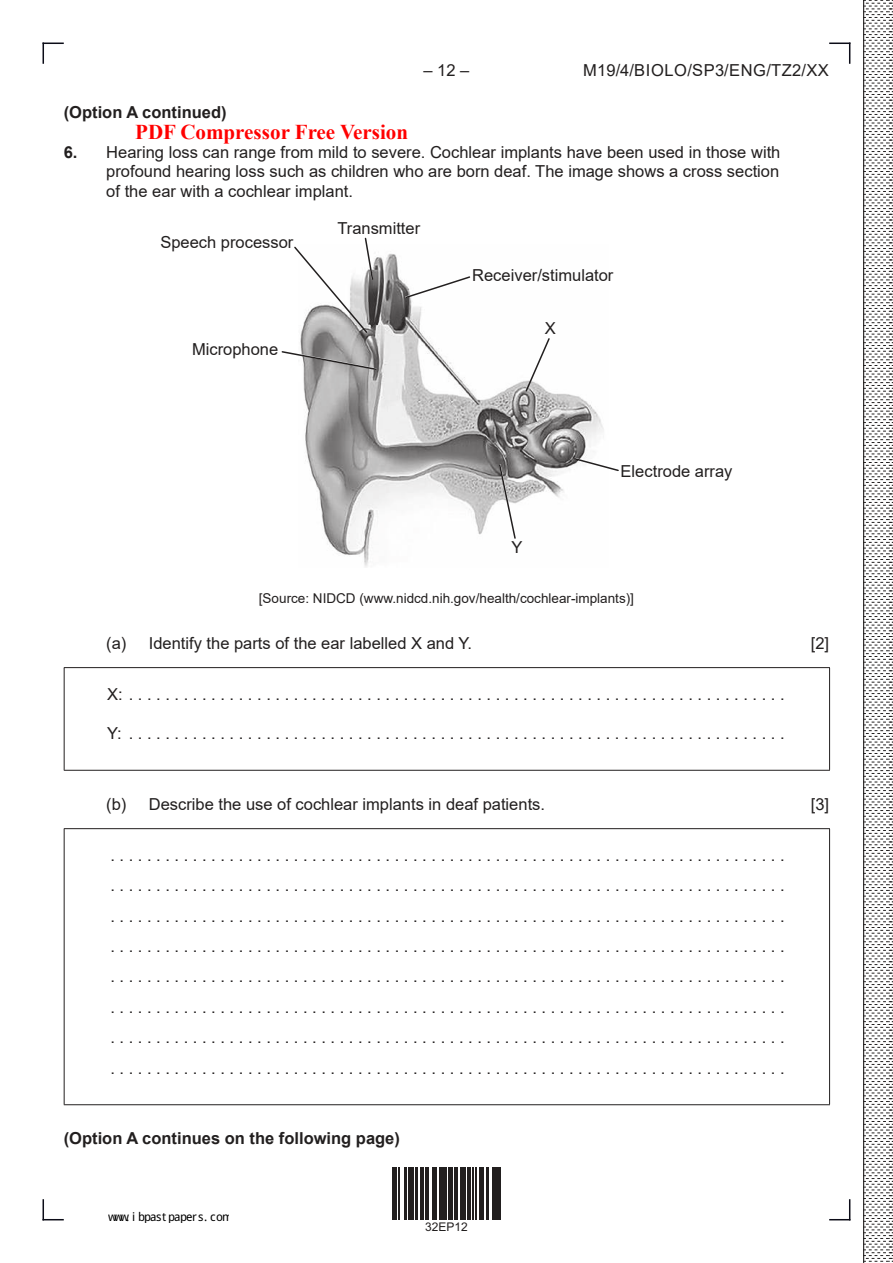
<style>
.page{position:relative;width:893px;height:1263px;background:#fff}
.page>*{position:absolute;margin:0;border:0;box-sizing:border-box;transform-origin:0 0}
.t1{font:700 21px "Times New Roman";color:#f00}
.t2{font:16.5px/30.5px "Arial";color:#221f1f;text-align:justify}
.t3{font:700 16.5px "Arial";color:#221f1f}
.t4{font:16.5px "Arial";letter-spacing:.035em;color:#221f1f}
.t5{font:13.5px "Arial";color:#221f1f}
.t6{font:12px "Droid Sans Fallback";letter-spacing:-.08em;color:#000}
.t7{font:12px "Arial";color:#221f1f}
.s1{font-weight:700}
</style>
<div class="page">
<svg style="left:43px;top:43px;width:21px;height:21px"></svg>
<svg style="left:43px;top:1199px;width:21px;height:21px"></svg>
<svg style="left:829px;top:1199px;width:21px;height:21px"></svg>
<svg style="left:829px;top:43px;width:21px;height:21px"></svg>
<hr style="left:863px;top:0;width:1px;height:1263px;background:#221f1f">
<svg style="left:863px;top:0;width:30px;height:1262px"></svg>
<img style="left:300px;top:253px;width:304px;height:314px">
<svg style="left:294px;top:237px;width:80px;height:97px"></svg>
<svg style="left:404px;top:275px;width:67px;height:24px"></svg>
<svg style="left:524px;top:337px;width:27px;height:56px"></svg>
<svg style="left:573px;top:457px;width:46px;height:15px"></svg>
<svg style="left:498px;top:463px;width:19px;height:77px"></svg>
<svg style="left:281px;top:350px;width:97px;height:21px"></svg>
<hr style="left:64px;top:667px;width:766px;height:1px;background:#221f1f">
<hr style="left:64px;top:668px;width:1px;height:102px;background:#221f1f">
<hr style="left:829px;top:668px;width:1px;height:102px;background:#221f1f">
<hr style="left:64px;top:770px;width:766px;height:1px;background:#221f1f">
<hr style="left:64px;top:828px;width:766px;height:1px;background:#221f1f">
<hr style="left:64px;top:829px;width:1px;height:275px;background:#221f1f">
<hr style="left:829px;top:829px;width:1px;height:275px;background:#221f1f">
<hr style="left:64px;top:1104px;width:766px;height:1px;background:#221f1f">
<hr style="left:392px;top:1167px;width:2px;height:52px;background:#221f1f">
<hr style="left:395px;top:1167px;width:1px;height:52px;background:#221f1f">
<hr style="left:399px;top:1167px;width:1px;height:52px;background:#221f1f">
<hr style="left:404px;top:1167px;width:2px;height:52px;background:#221f1f">
<hr style="left:408px;top:1167px;width:1px;height:52px;background:#221f1f">
<hr style="left:410px;top:1167px;width:4px;height:52px;background:#221f1f">
<hr style="left:416px;top:1167px;width:2px;height:52px;background:#221f1f">
<hr style="left:420px;top:1167px;width:3px;height:52px;background:#221f1f">
<hr style="left:425px;top:1167px;width:2px;height:52px;background:#221f1f">
<hr style="left:428px;top:1167px;width:1px;height:52px;background:#221f1f">
<hr style="left:432px;top:1167px;width:2px;height:52px;background:#221f1f">
<hr style="left:435px;top:1167px;width:1px;height:52px;background:#221f1f">
<hr style="left:439px;top:1167px;width:4px;height:52px;background:#221f1f">
<hr style="left:444px;top:1167px;width:3px;height:52px;background:#221f1f">
<hr style="left:448px;top:1167px;width:2px;height:52px;background:#221f1f">
<hr style="left:451px;top:1167px;width:1px;height:52px;background:#221f1f">
<hr style="left:455px;top:1167px;width:3px;height:52px;background:#221f1f">
<hr style="left:460px;top:1167px;width:2px;height:52px;background:#221f1f">
<hr style="left:463px;top:1167px;width:2px;height:52px;background:#221f1f">
<hr style="left:467px;top:1167px;width:4px;height:52px;background:#221f1f">
<hr style="left:473px;top:1167px;width:1px;height:52px;background:#221f1f">
<hr style="left:475px;top:1167px;width:1px;height:52px;background:#221f1f">
<hr style="left:479px;top:1167px;width:2px;height:52px;background:#221f1f">
<hr style="left:483px;top:1167px;width:1px;height:52px;background:#221f1f">
<hr style="left:487px;top:1167px;width:2px;height:52px;background:#221f1f">
<hr style="left:492px;top:1167px;width:3px;height:52px;background:#221f1f">
<hr style="left:497px;top:1167px;width:1px;height:52px;background:#221f1f">
<hr style="left:499px;top:1167px;width:2px;height:52px;background:#221f1f">
<p class="t2" style="left:424px;top:56px;width:47px">– 12 –</p>
<p class="t4" style="left:583px;top:64px;width:247px">M19/4/BIOLO/SP3/ENG/TZ2/XX</p>
<p class="t3" style="left:64px;top:106px;width:164px">(Option A continued)</p>
<p class="t2" style="left:106px;top:143px;width:676px;line-height:19.8px;text-indent:-43px"><span class="s1">6.</span> Hearing loss can range from mild to severe. Cochlear implants have been used in those with profound hearing loss such as children who are born deaf. The image shows a cross section of the ear with a cochlear implant.</p>
<p class="t1" style="left:135px;top:125px;width:275px">PDF Compressor Free Version</p>
<p class="t2" style="left:160px;top:228px;width:134px">Speech processor</p>
<p class="t2" style="left:192px;top:336px;width:88px">Microphone</p>
<p class="t2" style="left:337px;top:215px;width:84px">Transmitter</p>
<p class="t2" style="left:472px;top:262px;width:143px">Receiver/stimulator</p>
<p class="t2" style="left:545px;top:314px;width:13px">X</p>
<p class="t2" style="left:511px;top:534px;width:13px">Y</p>
<p class="t2" style="left:621px;top:457px;width:113px">Electrode array</p>
<p class="t5" style="left:259px;top:593px;width:377px">[Source: NIDCD (www.nidcd.nih.gov/health/cochlear-implants)]</p>
<p class="t2" style="left:106px;top:629px;width:367px">(a) Identify the parts of the ear labelled X and Y.</p>
<p class="t2" style="left:811px;top:629px;width:20px">[2]</p>
<p class="t2" style="left:107px;top:680px;width:679px">X: ........................................................................</p>
<p class="t2" style="left:107px;top:720px;width:679px">Y: ........................................................................</p>
<p class="t2" style="left:106px;top:790px;width:440px">(b) Describe the use of cochlear implants in deaf patients.</p>
<p class="t2" style="left:811px;top:790px;width:20px">[3]</p>
<p class="t2" style="left:110px;top:841px;width:676px">.......................................................................... .......................................................................... .......................................................................... .......................................................................... .......................................................................... .......................................................................... .......................................................................... ..........................................................................</p>
<p class="t3" style="left:64px;top:1132px;width:338px">(Option A continues on the following page)</p>
<p class="t6" style="left:108px;top:1208px;width:126px">www. i bpast papers. com</p>
<p class="t7" style="left:425px;top:1220px;width:44px">32EP12</p>
</div>
